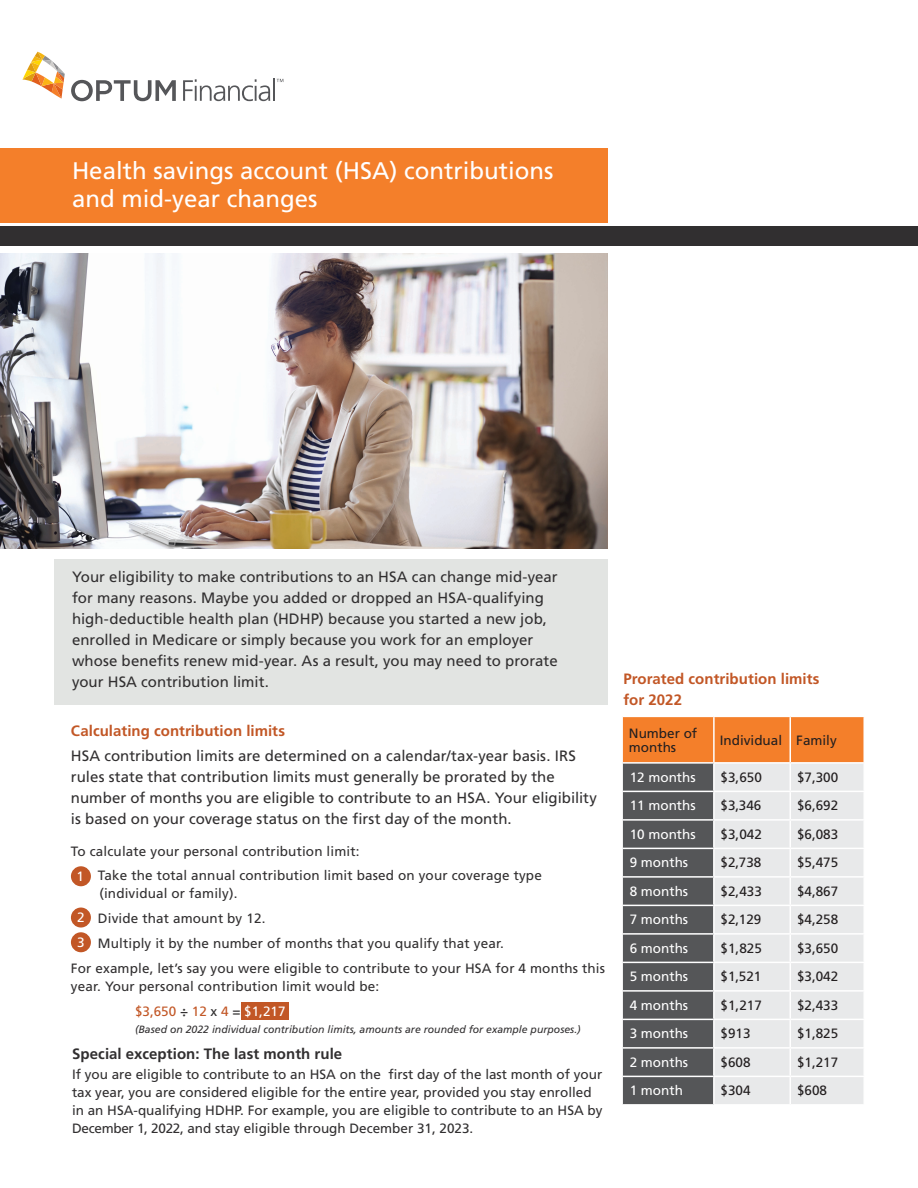
<style>
.page{position:relative;width:918px;height:1188px;background:#fff}
.page>*{position:absolute;margin:0;border:0;box-sizing:border-box;transform-origin:0 0}
.t1{font:24px/28.5px "Frutiger LT Pro";color:#fff}
.body{font:15px "Frutiger LT Pro";letter-spacing:.005em;color:#312f30}
.incopy_headlines__B{font:700 15px/21px "Frutiger LT Pro";letter-spacing:.005em;color:#c25726}
.incopy_headlines__g{font:700 15px "Frutiger LT Pro";letter-spacing:.005em;color:#312f30}
.t2{font:13.5px/18px "Frutiger LT Pro";letter-spacing:.01em;color:#312f30}
.t3{font:13.5px "Frutiger LT Pro";color:#231f20}
.t4{font:13.5px "Frutiger LT Pro";color:#fff}
.t5{font:13.5px "Frutiger LT Pro";color:#c25726}
.t6{font:italic 10.5px "Frutiger LT Pro";color:#312f30}
.s1{color:#312f30}
.s2{color:#fff}
</style>
<div class="page">
<div style="left:71px;top:866px;width:20px;height:20px;background:#c25726;border-radius:50%"></div>
<div style="left:71px;top:908px;width:20px;height:20px;background:#c25726;border-radius:50%"></div>
<div style="left:71px;top:932px;width:20px;height:20px;background:#c25726;border-radius:50%"></div>
<div style="left:0;top:148px;width:608px;height:74px;background:#f47f2a"></div>
<img style="left:0;top:253px;width:608px;height:296px">
<div style="left:0;top:226px;width:918px;height:20px;background:#312f30"></div>
<svg style="left:623px;top:716px;width:241px;height:388px;background:#bcb0a7"></svg>
<hr style="left:863px;top:1077px;width:2px;height:27px;background:#fff">
<div style="left:54px;top:560px;width:554px;height:145px;background:#e2e4e2"></div>
<div style="left:242px;top:1002px;width:47px;height:18px;background:#c25726"></div>
<svg style="left:183px;top:79px;width:87px;height:22px"></svg>
<hr style="left:273px;top:79px;width:2px;height:22px;background:#555659">
<svg style="left:22px;top:52px;width:43px;height:47px"></svg>
<svg style="left:71px;top:80px;width:105px;height:21px"></svg>
<svg style="left:277px;top:79px;width:6px;height:3px"></svg>
<p class="t1" style="left:72px;top:156px;width:483px">Health savings account (HSA) contributions and mid-year changes</p>
<p class="body" style="left:72px;top:568px;width:487px">Your eligibility to make contributions to an HSA can change mid-year</p>
<p class="body" style="left:72px;top:589px;width:473px">for many reasons. Maybe you added or dropped an HSA-qualifying</p>
<p class="body" style="left:72px;top:610px;width:477px">high-deductible health plan (HDHP) because you started a new job,</p>
<p class="body" style="left:72px;top:631px;width:463px">enrolled in Medicare or simply because you work for an employer</p>
<p class="body" style="left:72px;top:652px;width:487px">whose benefits renew mid-year. As a result, you may need to prorate</p>
<p class="body" style="left:72px;top:673px;width:199px">your HSA contribution limit.</p>
<p class="incopy_headlines__B" style="left:623px;top:669px;width:198px">Prorated contribution limits for 2022</p>
<p class="incopy_headlines__B" style="left:71px;top:720px;width:216px">Calculating contribution limits</p>
<p class="body" style="left:71px;top:747px;width:507px">HSA contribution limits are determined on a calendar/tax-year basis. IRS</p>
<p class="body" style="left:71px;top:768px;width:485px">rules state that contribution limits must generally be prorated by the</p>
<p class="body" style="left:71px;top:789px;width:528px">number of months you are eligible to contribute to an HSA. Your eligibility</p>
<p class="body" style="left:71px;top:810px;width:442px">is based on your coverage status on the first day of the month.</p>
<p class="t2" style="left:71px;top:842px;width:290px">To calculate your personal contribution limit:</p>
<p class="t4" style="left:77px;top:868px;width:9px">1</p>
<p class="t2" style="left:98px;top:867px;width:445px">Take the total annual contribution limit based on your coverage type (individual or family).</p>
<p class="t4" style="left:77px;top:909px;width:9px">2</p>
<p class="t2" style="left:98px;top:909px;width:169px">Divide that amount by 12.</p>
<p class="t4" style="left:77px;top:934px;width:9px">3</p>
<p class="t2" style="left:98px;top:934px;width:407px">Multiply it by the number of months that you qualify that year.</p>
<p class="t2" style="left:71px;top:959px;width:536px">For example, let’s say you were eligible to contribute to your HSA for 4 months this year. Your personal contribution limit would be:</p>
<p class="t5" style="left:135px;top:1004px;width:152px">$3,650 <span class="s1">÷</span> 12 <span class="s1">x</span> 4 <span class="s1">=</span> <span class="s2">$1,217</span></p>
<p class="t6" style="left:135px;top:1024px;width:447px">(Based on 2022 individual contribution limits, amounts are rounded for example purposes.)</p>
<p class="incopy_headlines__g" style="left:72px;top:1045px;width:272px">Special exception: The last month rule</p>
<p class="t2" style="left:72px;top:1065px;width:532px">If you are eligible to contribute to an HSA on the first day of the last month of your tax year, you are considered eligible for the entire year, provided you stay enrolled in an HSA-qualifying HDHP. For example, you are eligible to contribute to an HSA by December 1, 2022, and stay eligible through December 31, 2023.</p>
<p class="t3" style="left:629px;top:725px;width:70px">Number of</p>
<p class="t3" style="left:629px;top:739px;width:49px">months</p>
<p class="t3" style="left:720px;top:732px;width:64px">Individual</p>
<p class="t3" style="left:796px;top:732px;width:42px">Family</p>
<p class="t4" style="left:630px;top:769px;width:68px">12 months</p>
<p class="t3" style="left:721px;top:769px;width:43px">$3,650</p>
<p class="t3" style="left:797px;top:769px;width:43px">$7,300</p>
<p class="t4" style="left:630px;top:798px;width:68px">11 months</p>
<p class="t3" style="left:721px;top:798px;width:42px">$3,346</p>
<p class="t3" style="left:797px;top:798px;width:43px">$6,692</p>
<p class="t4" style="left:630px;top:826px;width:68px">10 months</p>
<p class="t3" style="left:721px;top:826px;width:43px">$3,042</p>
<p class="t3" style="left:797px;top:826px;width:43px">$6,083</p>
<p class="t4" style="left:630px;top:855px;width:60px">9 months</p>
<p class="t3" style="left:721px;top:855px;width:42px">$2,738</p>
<p class="t3" style="left:797px;top:855px;width:43px">$5,475</p>
<p class="t4" style="left:630px;top:883px;width:60px">8 months</p>
<p class="t3" style="left:721px;top:883px;width:43px">$2,433</p>
<p class="t3" style="left:797px;top:883px;width:43px">$4,867</p>
<p class="t4" style="left:630px;top:912px;width:60px">7 months</p>
<p class="t3" style="left:721px;top:912px;width:42px">$2,129</p>
<p class="t3" style="left:797px;top:912px;width:43px">$4,258</p>
<p class="t4" style="left:630px;top:940px;width:60px">6 months</p>
<p class="t3" style="left:721px;top:940px;width:43px">$1,825</p>
<p class="t3" style="left:797px;top:940px;width:43px">$3,650</p>
<p class="t4" style="left:630px;top:969px;width:60px">5 months</p>
<p class="t3" style="left:721px;top:969px;width:42px">$1,521</p>
<p class="t3" style="left:797px;top:969px;width:43px">$3,042</p>
<p class="t4" style="left:630px;top:997px;width:60px">4 months</p>
<p class="t3" style="left:721px;top:997px;width:43px">$1,217</p>
<p class="t3" style="left:797px;top:997px;width:43px">$2,433</p>
<p class="t4" style="left:630px;top:1026px;width:60px">3 months</p>
<p class="t3" style="left:721px;top:1026px;width:32px">$913</p>
<p class="t3" style="left:797px;top:1026px;width:43px">$1,825</p>
<p class="t4" style="left:630px;top:1054px;width:60px">2 months</p>
<p class="t3" style="left:721px;top:1054px;width:32px">$608</p>
<p class="t3" style="left:797px;top:1054px;width:43px">$1,217</p>
<p class="t4" style="left:630px;top:1083px;width:55px">1 month</p>
<p class="t3" style="left:721px;top:1083px;width:32px">$304</p>
<p class="t3" style="left:797px;top:1083px;width:32px">$608</p>
</div>
